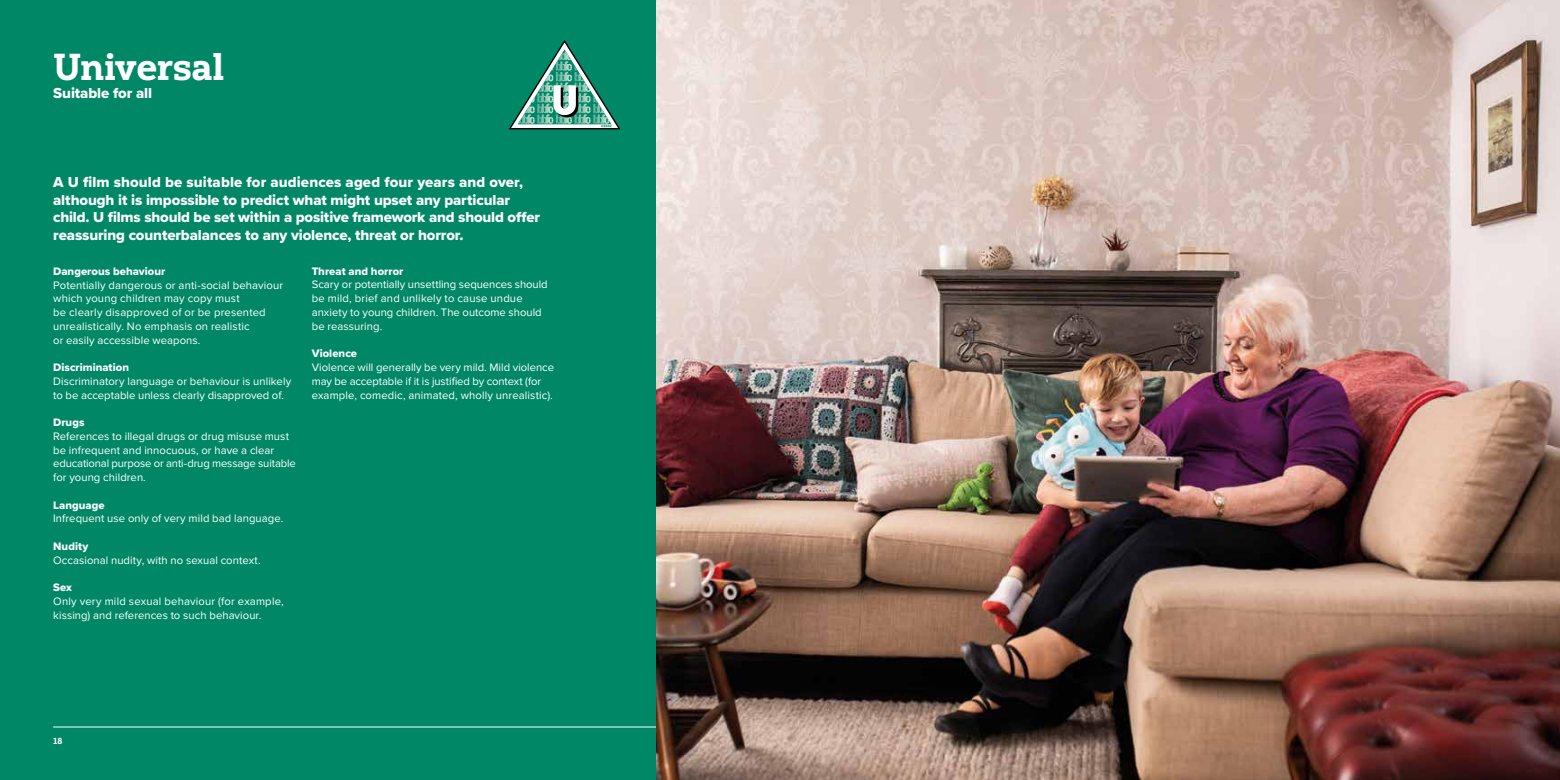
<style>
.page{position:relative;width:1560px;height:780px;background:#fff}
.page>*{position:absolute;margin:0;border:0;box-sizing:border-box;transform-origin:0 0}
.t1{font:37.5px "Yorkten Slab Nor Ex B";letter-spacing:-.02em;color:#fff}
.t2{font:15px/17.5px "Proxima Nova Extrabld";letter-spacing:-.005em;color:#fff}
.t3{font:11.25px/13.8px "Proxima Nova";letter-spacing:.005em;color:#fff}
.t4{font:11.25px "Proxima Nova Extrabld";letter-spacing:.005em;color:#fff}
.t5{font:8.75px "Yorkten Slab Nor Ex B";color:#fff}
</style>
<div class="page">
<div style="left:0;top:0;width:780px;height:780px;background:#086"></div>
<hr style="left:53px;top:726px;width:673px;height:1px;background:#fff">
<img style="left:656px;top:0;width:903px;height:780px">
<svg style="left:508px;top:40px;width:113px;height:90px"></svg>
<h1 class="t1" style="left:53px;top:44px;width:173px">Universal</h1>
<h2 class="t2" style="left:53px;top:84px;width:100px">Suitable for all</h2>
<p class="t2" style="left:53px;top:173px;width:488px">A U film should be suitable for audiences aged four years and over, although it is impossible to predict what might upset any particular child. U films should be set within a positive framework and should offer reassuring counterbalances to any violence, threat or horror.</p>
<p class="t4" style="left:53px;top:262px;width:114px">Dangerous behaviour</p>
<p class="t3" style="left:53px;top:277px;width:231px">Potentially dangerous or anti-social behaviour which young children may copy must<br>be clearly disapproved of or be presented unrealistically. No emphasis on realistic<br>or easily accessible weapons.</p>
<p class="t4" style="left:53px;top:359px;width:77px">Discrimination</p>
<p class="t3" style="left:53px;top:373px;width:239px">Discriminatory language or behaviour is unlikely to be acceptable unless clearly disapproved of.</p>
<p class="t4" style="left:53px;top:414px;width:33px">Drugs</p>
<p class="t3" style="left:53px;top:428px;width:244px">References to illegal drugs or drug misuse must be infrequent and innocuous, or have a clear educational purpose or anti-drug message suitable for young children.</p>
<p class="t4" style="left:53px;top:496px;width:53px">Language</p>
<p class="t3" style="left:53px;top:511px;width:231px">Infrequent use only of very mild bad language.</p>
<p class="t4" style="left:53px;top:537px;width:37px">Nudity</p>
<p class="t3" style="left:53px;top:552px;width:209px">Occasional nudity, with no sexual context.</p>
<p class="t4" style="left:53px;top:579px;width:20px">Sex</p>
<p class="t3" style="left:53px;top:593px;width:232px">Only very mild sexual behaviour (for example, kissing) and references to such behaviour.</p>
<p class="t4" style="left:312px;top:262px;width:93px">Threat and horror</p>
<p class="t3" style="left:312px;top:277px;width:237px">Scary or potentially unsettling sequences should be mild, brief and unlikely to cause undue anxiety to young children. The outcome should be reassuring.</p>
<p class="t4" style="left:312px;top:345px;width:47px">Violence</p>
<p class="t3" style="left:312px;top:360px;width:244px">Violence will generally be very mild. Mild violence may be acceptable if it is justified by context (for example, comedic, animated, wholly unrealistic).</p>
<p class="t5" style="left:53px;top:735px;width:11px">18</p>
</div>
